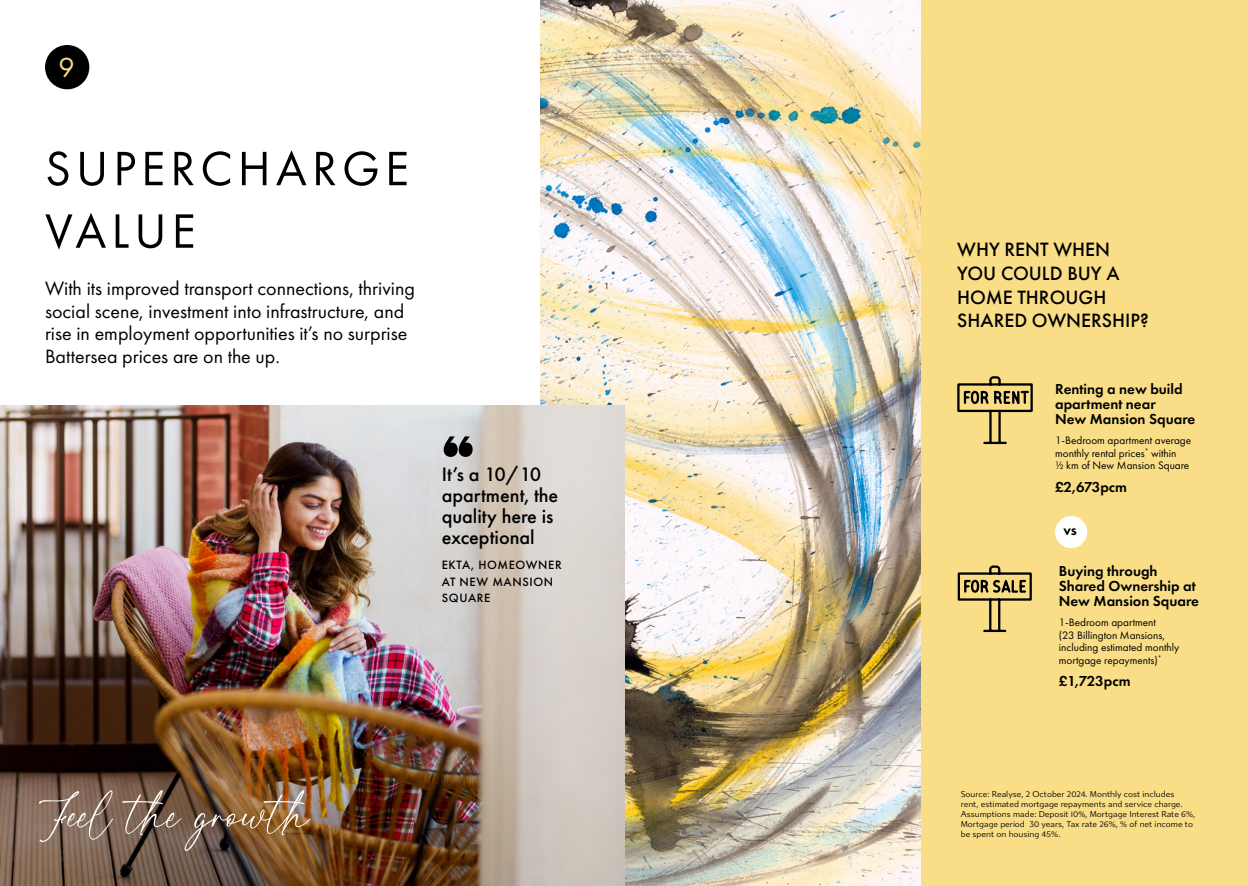
<style>
.page{position:relative;width:1248px;height:886px;background:#fff}
.page>*{position:absolute;margin:0;border:0;box-sizing:border-box;transform-origin:0 0}
.t1{font:52.5px "Hamilton";color:#fff}
.t2{font:50px/62.5px "Futura PT";letter-spacing:.1em;color:#000}
.t3{font:28.62px "Futura PT";color:#f9de87}
.t4{font:500 20.25px/21.1px "Futura PT";color:#000}
.t5{font:20px/22.5px "Futura PT";color:#000}
.t6{font:500 20px/23.8px "Futura PT";color:#000}
.t7{font:600 15px/15px "Futura PT";color:#000}
.t8{font:500 12.5px/16.2px "Futura PT";letter-spacing:.05em;color:#000}
.t9{font:11.25px/12.5px "Futura PT";color:#000}
.t10{font:8.5px/10px "Gibbs";color:#000}
</style>
<div class="page">
<div style="left:624px;top:0;width:623px;height:886px;background:#f9de87"></div>
<img style="left:540px;top:0;width:379px;height:886px">
<div style="left:45px;top:45px;width:44px;height:44px;background:#000;border-radius:50%"></div>
<svg style="left:957px;top:565px;width:75px;height:68px"></svg>
<svg style="left:957px;top:376px;width:76px;height:69px"></svg>
<div style="left:1054px;top:516px;width:33px;height:32px;background:#fff;border-radius:50%"></div>
<img style="left:0;top:406px;width:624px;height:480px">
<svg style="left:443px;top:436px;width:29px;height:21px"></svg>
<div style="left:462px;top:446px;width:6px;height:8px;background:#000;border-radius:50%"></div>
<h3 class="t3" style="left:58px;top:50px;width:18px">9</h3>
<h2 class="t2" style="left:45px;top:137px;width:365px">SUPERCHARGE<br>VALUE</h2>
<h3 class="t5" style="left:45px;top:277px;width:371px">With its improved transport connections, thriving social scene, investment into infrastructure, and rise in employment opportunities it’s no surprise Battersea prices are on the up.</h3>
<h3 class="t4" style="left:441px;top:464px;width:118px">It’s a 10/10 apartment, the quality here is exceptional</h3>
<h3 class="t8" style="left:441px;top:557px;width:121px">EKTA, HOMEOWNER<br>AT NEW MANSION<br>SQUARE</h3>
<h1 class="t1" style="left:39px;top:778px;width:278px">Feel the growth</h1>
<h3 class="t6" style="left:957px;top:238px;width:193px">WHY RENT WHEN<br>YOU COULD BUY A<br>HOME THROUGH<br>SHARED OWNERSHIP?</h3>
<h3 class="t7" style="left:1054px;top:381px;width:142px">Renting a new build apartment near<br>New Mansion Square</h3>
<h3 class="t9" style="left:1054px;top:434px;width:138px">1-Bedroom apartment average monthly rental prices<sup>*</sup> within<br>½ km of New Mansion Square</h3>
<h3 class="t7" style="left:1054px;top:479px;width:73px">£2,673pcm</h3>
<h3 class="t7" style="left:1063px;top:522px;width:15px">vs</h3>
<h3 class="t7" style="left:1058px;top:563px;width:142px">Buying through<br>Shared Ownership at<br>New Mansion Square</h3>
<h3 class="t9" style="left:1058px;top:616px;width:122px">1-Bedroom apartment<br>(23 Billington Mansions, including estimated monthly mortgage repayments)<sup>*</sup></h3>
<h3 class="t7" style="left:1058px;top:674px;width:73px">£1,723pcm</h3>
<p class="t10" style="left:960px;top:789px;width:236px">Source: Realyse, 2 October 2024. Monthly cost includes<br>rent, estimated mortgage repayments and service charge.<br>Assumptions made: Deposit 10%, Mortgage Interest Rate 6%, Mortgage period 30 years, Tax rate 26%, % of net income to</p>
<p class="t10" style="left:960px;top:829px;width:101px">be spent on housing 45%.</p>
</div>
